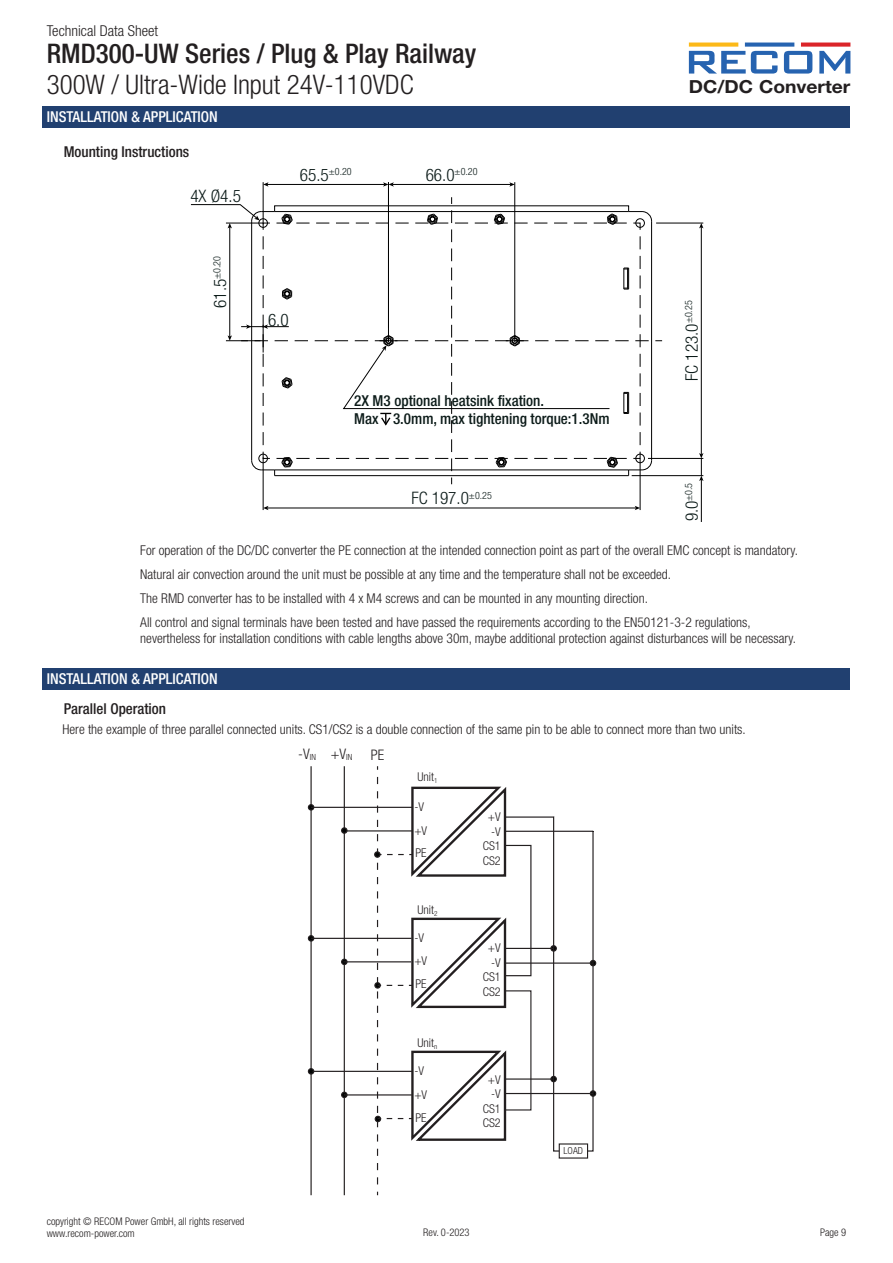
<style>
.page{position:relative;width:893px;height:1263px;background:#fff}
.page>*{position:absolute;margin:0;border:0;box-sizing:border-box;transform-origin:0 0}
.t1{font:500 condensed 27px "Helvetica Neue LT Std";color:#231f20}
.t2{font:300 condensed 27px "Helvetica Neue LT Std";color:#231f20}
.t3{font:700 18px "Helvetica Neue LT Std";color:#231f20;scale:1.07 1}
.t4{font:300 condensed 17.25px "Helvetica Neue LT";color:#0c1b19}
.t5{font:500 condensed 15.15px/18.1px "Helvetica Neue LT";color:#0c1b19}
.t6{font:500 condensed 15px "Helvetica Neue LT Std";color:#fff}
.t7{font:500 condensed 15px "Helvetica Neue LT Std";color:#231f20}
.t8{font:300 condensed 15px "Helvetica Neue LT Std";color:#231f20}
.t9{font:300 condensed 14.55px "Helvetica Neue LT";color:#231f20}
.t10{font:300 condensed 13.5px/24px "Helvetica Neue LT Std";color:#231f20}
.t11{font:300 condensed 12.15px/23.2px "Helvetica Neue";color:#231f20}
.t12{font:300 condensed 12.15px/14.5px "Helvetica Neue LT";color:#231f20;text-align:right}
.t13{font:300 condensed 10.5px/11.2px "Helvetica Neue LT Std";color:#231f20}
.t14{font:300 condensed 10.05px "Helvetica Neue LT";color:#0c1b19}
.t15{font:300 condensed 9.75px "Helvetica Neue LT";color:#231f20}
.s1{font-size:17.25px}
</style>
<div class="page">
<svg style="left:689px;top:43px;width:49px;height:4px"></svg>
<svg style="left:745px;top:43px;width:49px;height:4px"></svg>
<svg style="left:801px;top:43px;width:49px;height:4px"></svg>
<svg style="left:689px;top:51px;width:89px;height:23px"></svg>
<svg style="left:784px;top:51px;width:28px;height:23px"></svg>
<svg style="left:819px;top:51px;width:31px;height:23px"></svg>
<div style="left:43px;top:668px;width:807px;height:21px;background:#214070"></div>
<hr style="left:344px;top:766px;width:1px;height:429px;background:#231f20">
<hr style="left:310px;top:766px;width:2px;height:429px;background:#231f20">
<hr style="left:344px;top:830px;width:68px;height:1px;background:#231f20">
<svg style="left:308px;top:804px;width:6px;height:6px"></svg>
<div style="left:341px;top:827px;width:7px;height:7px;border:1px solid #231f20;border-radius:50%"></div>
<div style="left:374px;top:851px;width:7px;height:7px;border:1px solid #231f20;border-radius:50%"></div>
<svg style="left:308px;top:1068px;width:6px;height:6px"></svg>
<div style="left:341px;top:958px;width:7px;height:7px;border:1px solid #231f20;border-radius:50%"></div>
<div style="left:341px;top:1091px;width:7px;height:7px;border:1px solid #231f20;border-radius:50%"></div>
<div style="left:374px;top:982px;width:7px;height:7px;border:1px solid #231f20;border-radius:50%"></div>
<hr style="left:343px;top:961px;width:68px;height:1px;background:#231f20">
<hr style="left:344px;top:1094px;width:68px;height:1px;background:#231f20">
<hr style="left:311px;top:807px;width:102px;height:1px;background:#231f20">
<svg style="left:308px;top:935px;width:6px;height:6px"></svg>
<hr style="left:311px;top:938px;width:101px;height:1px;background:#231f20">
<hr style="left:313px;top:1071px;width:99px;height:1px;background:#231f20">
<svg style="left:375px;top:777px;width:221px;height:418px"></svg>
<div style="left:559px;top:1143px;width:29px;height:15px;border:1px solid #231f20"></div>
<hr style="left:514px;top:182px;width:1px;height:160px;background:#000">
<hr style="left:392px;top:184px;width:119px;height:1px;background:#000">
<svg style="left:509px;top:182px;width:6px;height:5px"></svg>
<hr style="left:656px;top:223px;width:47px;height:1px;background:#000">
<hr style="left:701px;top:227px;width:1px;height:228px;background:#000">
<svg style="left:699px;top:223px;width:4px;height:5px"></svg>
<hr style="left:263px;top:457px;width:1px;height:53px;background:#000">
<hr style="left:640px;top:458px;width:1px;height:52px;background:#000">
<hr style="left:267px;top:508px;width:369px;height:1px;background:#000">
<svg style="left:263px;top:506px;width:5px;height:4px"></svg>
<svg style="left:635px;top:506px;width:5px;height:4px"></svg>
<hr style="left:263px;top:182px;width:1px;height:42px;background:#000">
<hr style="left:388px;top:182px;width:1px;height:160px;background:#000">
<hr style="left:267px;top:184px;width:118px;height:1px;background:#000">
<svg style="left:263px;top:182px;width:5px;height:5px"></svg>
<svg style="left:383px;top:182px;width:11px;height:5px"></svg>
<hr style="left:648px;top:458px;width:55px;height:1px;background:#000">
<hr style="left:632px;top:475px;width:71px;height:1px;background:#000">
<hr style="left:701px;top:479px;width:1px;height:43px;background:#000">
<svg style="left:699px;top:453px;width:4px;height:28px"></svg>
<svg style="left:190px;top:197px;width:472px;height:287px"></svg>
<div style="left:43px;top:106px;width:807px;height:22px;background:#214070"></div>
<p class="t8" style="left:47px;top:22px;width:113px">Technical Data Sheet</p>
<h1 class="t1" style="left:47px;top:37px;width:431px">RMD300-UW Series / Plug &amp; Play Railway</h1>
<h1 class="t2" style="left:47px;top:69px;width:368px">300W / Ultra-Wide Input 24V-110VDC</h1>
<p class="t6" style="left:47px;top:108px;width:173px">INSTALLATION &amp; APPLICATION</p>
<p class="t7" style="left:64px;top:142px;width:127px">Mounting Instructions</p>
<p class="t4" style="left:190px;top:186px;width:52px">4X Ø4.5</p>
<p class="t14" style="left:211px;top:308px;width:53px;rotate:-90deg"><span class="s1">61.5</span>±0.20</p>
<p class="t14" style="left:300px;top:166px;width:53px"><span class="s1">65.5</span>±0.20</p>
<p class="t14" style="left:426px;top:166px;width:53px"><span class="s1">66.0</span>±0.20</p>
<p class="t4" style="left:268px;top:310px;width:22px">6.0</p>
<p class="t5" style="left:354px;top:391px;width:257px">2X M3 optional heatsink fixation.<br>Max 3.0mm, max tightening torque:1.3Nm</p>
<h2 class="t3" style="left:689px;top:75px;width:153px">DC/DC Converter</h2>
<p class="t4" style="left:682px;top:381px;width:82px;rotate:-90deg">FC 123.0<sup>±0.25</sup></p>
<p class="t4" style="left:411px;top:488px;width:82px">FC 197.0<sup>±0.25</sup></p>
<p class="t14" style="left:683px;top:521px;width:40px;rotate:-90deg"><span class="s1">9.0</span>±0.5</p>
<p class="t10" style="left:140px;top:538px;width:659px">For operation of the DC/DC converter the PE connection at the intended connection point as part of the overall EMC concept is mandatory.<br>Natural air convection around the unit must be possible at any time and the temperature shall not be exceeded.<br>The RMD converter has to be installed with 4 x M4 screws and can be mounted in any mounting direction.<br>All control and signal terminals have been tested and have passed the requirements according to the EN50121-3-2 regulations,</p>
<p class="t10" style="left:140px;top:626px;width:657px">nevertheless for installation conditions with cable lengths above 30m, maybe additional protection against disturbances will be necessary.</p>
<p class="t6" style="left:47px;top:670px;width:173px">INSTALLATION &amp; APPLICATION</p>
<p class="t7" style="left:64px;top:700px;width:104px">Parallel Operation</p>
<p class="t10" style="left:63px;top:717px;width:685px">Here the example of three parallel connected units. CS1/CS2 is a double connection of the same pin to be able to connect more than two units.</p>
<p class="t13" style="left:47px;top:1216px;width:199px">copyright © RECOM Power GmbH, all rights reserved www.recom-power.com</p>
<p class="t9" style="left:298px;top:745px;width:56px">-V<sub>IN</sub> +V<sub>IN</sub></p>
<p class="t9" style="left:371px;top:747px;width:15px">PE</p>
<p class="t11" style="left:417px;top:765px;width:21px">Unit<sub>1</sub></p>
<p class="t11" style="left:414px;top:794px;width:14px;line-height:23.7px">-V +V</p>
<p class="t11" style="left:415px;top:841px;width:13px">PE</p>
<p class="t11" style="left:417px;top:898px;width:21px">Unit<sub>2</sub></p>
<p class="t11" style="left:414px;top:926px;width:14px">-V +V<br>PE</p>
<p class="t11" style="left:417px;top:1031px;width:21px">Unit<sub>n</sub></p>
<p class="t11" style="left:414px;top:1059px;width:14px">-V +V<br>PE</p>
<p class="t12" style="left:483px;top:809px;width:19px">+V -V<br>CS1<br>CS2</p>
<p class="t12" style="left:483px;top:940px;width:19px">+V -V<br>CS1<br>CS2</p>
<p class="t12" style="left:483px;top:1072px;width:19px">+V -V<br>CS1<br>CS2</p>
<p class="t15" style="left:563px;top:1145px;width:21px">LOAD</p>
<p class="t13" style="left:423px;top:1226px;width:48px">Rev. 0-2023</p>
<p class="t13" style="left:820px;top:1226px;width:28px">Page 9</p>
</div>
